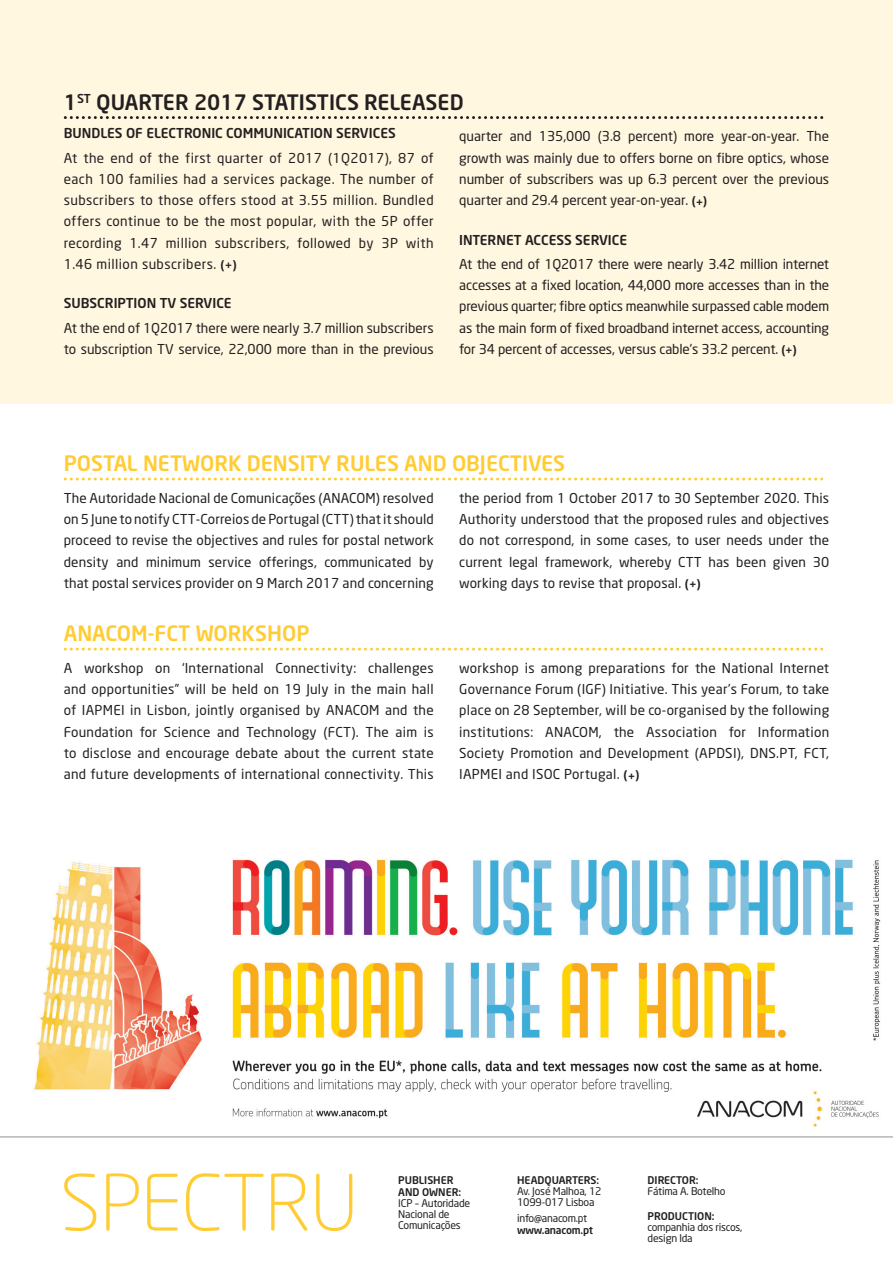
<style>
.page{position:relative;width:893px;height:1263px;background:#fff}
.page>*{position:absolute;margin:0;border:0;box-sizing:border-box;transform-origin:0 0}
.t1{font:300 76.5px "Neo Sans";letter-spacing:-.005em;color:#fc3}
.t2{font:500 21px "Neo Sans";color:#fc3}
.t3{font:500 21px "Neo Sans";color:#231f20}
.t4{font:13.5px/21.3px "Neo Sans";color:#231f20;text-align:justify}
.t5{font:500 13.5px "Neo Sans";color:#231f20}
.t6{font:10.5px/11.2px "Neo Sans";letter-spacing:-.02em;color:#231f20}
.t7{font:500 10.5px/12px "Neo Sans";color:#231f20}
.t8{font:500 10.5px "Neo Sans";letter-spacing:-.02em;color:#231f20}
.s1{font-weight:500;font-size:12px}
</style>
<div class="page">
<img style="left:34px;top:859px;width:847px;height:268px">
<div style="left:0;top:0;width:893px;height:404px;background:#fff7e0"></div>
<svg style="left:65px;top:116px;width:759px;height:3px"></svg>
<svg style="left:65px;top:477px;width:759px;height:3px"></svg>
<svg style="left:65px;top:648px;width:759px;height:3px"></svg>
<hr style="left:0;top:1136px;width:893px;height:1px;background:#a8a9ad">
<h2 class="t3" style="left:64px;top:89px;width:401px">1<sup>ST</sup> QUARTER 2017 STATISTICS RELEASED</h2>
<p class="t5" style="left:64px;top:125px;width:333px">BUNDLES OF ELECTRONIC COMMUNICATION SERVICES</p>
<p class="t4" style="left:64px;top:147px;width:371px">At the end of the first quarter of 2017 (1Q2017), 87 of each 100 families had a services package. The number of subscribers to those offers stood at 3.55 million. Bundled offers continue to be the most popular, with the 5P offer recording 1.47 million subscribers, followed by 3P with 1.46 million subscribers. <span class="s1">(</span><sub>+</sub><span class="s1">)</span></p>
<p class="t5" style="left:64px;top:295px;width:169px">SUBSCRIPTION TV SERVICE</p>
<p class="t4" style="left:64px;top:317px;width:371px">At the end of 1Q2017 there were nearly 3.7 million subscribers to subscription TV service, 22,000 more than in the previous</p>
<p class="t4" style="left:459px;top:126px;width:371px">quarter and 135,000 (3.8 percent) more year-on-year. The growth was mainly due to offers borne on fibre optics, whose number of subscribers was up 6.3 percent over the previous quarter and 29.4 percent year-on-year. <span class="s1">(</span><sub>+</sub><span class="s1">)</span></p>
<p class="t5" style="left:459px;top:231px;width:169px">INTERNET ACCESS SERVICE</p>
<p class="t4" style="left:459px;top:253px;width:371px">At the end of 1Q2017 there were nearly 3.42 million internet accesses at a fixed location, 44,000 more accesses than in the previous quarter; fibre optics meanwhile surpassed cable modem as the main form of fixed broadband internet access, accounting for 34 percent of accesses, versus cable’s 33.2 percent. <span class="s1">(</span><sub>+</sub><span class="s1">)</span></p>
<h2 class="t2" style="left:64px;top:450px;width:503px">POSTAL NETWORK DENSITY RULES AND OBJECTIVES</h2>
<p class="t4" style="left:64px;top:487px;width:371px">The Autoridade Nacional de Comunicações (ANACOM) resolved on 5 June to notify CTT-Correios de Portugal (CTT) that it should proceed to revise the objectives and rules for postal network density and minimum service offerings, communicated by that postal services provider on 9 March 2017 and concerning</p>
<p class="t4" style="left:459px;top:487px;width:371px">the period from 1 October 2017 to 30 September 2020. This Authority understood that the proposed rules and objectives do not correspond, in some cases, to user needs under the current legal framework, whereby CTT has been given 30 working days to revise that proposal. <span class="s1">(</span><sub>+</sub><span class="s1">)</span></p>
<h2 class="t2" style="left:64px;top:620px;width:247px">ANACOM-FCT WORKSHOP</h2>
<p class="t4" style="left:64px;top:657px;width:371px">A workshop on ‘International Connectivity: challenges and opportunities” will be held on 19 July in the main hall of IAPMEI in Lisbon, jointly organised by ANACOM and the Foundation for Science and Technology (FCT). The aim is to disclose and encourage debate about the current state and future developments of international connectivity. This</p>
<p class="t4" style="left:459px;top:657px;width:371px">workshop is among preparations for the National Internet Governance Forum (IGF) Initiative. This year’s Forum, to take place on 28 September, will be co-organised by the following institutions: ANACOM, the Association for Information Society Promotion and Development (APDSI), DNS.PT, FCT, IAPMEI and ISOC Portugal. <span class="s1">(</span><sub>+</sub><span class="s1">)</span></p>
<h1 class="t1" style="left:60px;top:1157px;width:300px">SPECTRU</h1>
<p class="t7" style="left:398px;top:1173px;width:65px">PUBLISHER<br>AND OWNER:</p>
<p class="t6" style="left:398px;top:1197px;width:73px">ICP – Autoridade<br>Nacional de<br>Comunicações</p>
<p class="t7" style="left:517px;top:1173px;width:84px">HEADQUARTERS:</p>
<p class="t6" style="left:517px;top:1185px;width:86px">Av. José Malhoa, 12<br>1099-017 Lisboa</p>
<p class="t6" style="left:517px;top:1213px;width:71px">info@anacom.pt</p>
<p class="t8" style="left:517px;top:1223px;width:77px">www.anacom.pt</p>
<p class="t7" style="left:648px;top:1173px;width:53px">DIRECTOR:</p>
<p class="t6" style="left:648px;top:1185px;width:79px">Fátima A. Botelho</p>
<p class="t7" style="left:648px;top:1209px;width:68px">PRODUCTION:</p>
<p class="t6" style="left:648px;top:1221px;width:96px">companhia dos riscos, design lda</p>
</div>
